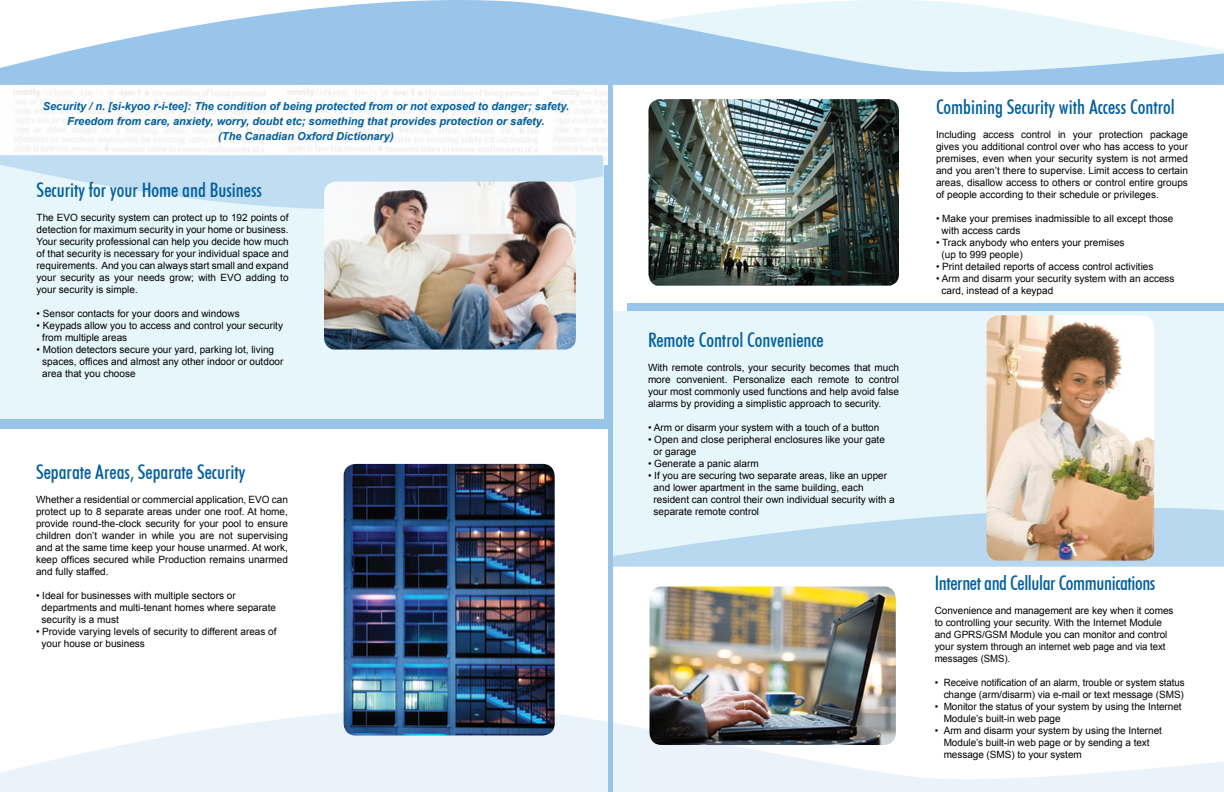
<style>
.page{position:relative;width:1224px;height:792px;background:#fff}
.page>*{position:absolute;margin:0;border:0;box-sizing:border-box;transform-origin:0 0}
.t1{font:500 condensed 20px "Futura BT";color:#005e9e}
.t2{font:500 condensed 20px "Futura BT";letter-spacing:-.02em;color:#005e9e}
.t3{font:italic 700 11px/15px "Arial";color:#005e9e;text-align:center}
.t4{font:10px/12px "Arial";color:#000}
</style>
<div class="page">
<img style="left:553px;top:85px;width:56px;height:77px">
<div style="left:628px;top:303px;width:596px;height:259px;background:#99c5ea"></div>
<div style="left:0;top:165px;width:612px;height:264px;background:#99c5ea"></div>
<div style="left:611px;top:312px;width:613px;height:255px;background:#e7f6fa"></div>
<div style="left:0;top:155px;width:603px;height:264px;background:#e7f6fa"></div>
<svg style="left:0;top:0;width:1224px;height:85px;fill:#99c5ea"></svg>
<hr style="left:609px;top:36px;width:4px;height:756px;background:#99c5ea">
<img style="left:648px;top:99px;width:251px;height:187px">
<svg style="left:613px;top:507px;width:611px;height:60px"></svg>
<svg style="left:0;top:155px;width:603px;height:54px"></svg>
<svg style="left:0;top:706px;width:1224px;height:86px;fill:#ebf3fa"></svg>
<img style="left:344px;top:464px;width:211px;height:272px">
<img style="left:987px;top:315px;width:167px;height:246px">
<img style="left:324px;top:182px;width:252px;height:168px">
<img style="left:650px;top:586px;width:246px;height:159px">
<p class="t3" style="left:43px;top:99px;width:528px">Security / n. [si-kyoo r-i-tee]: The condition of being protected from or not exposed to danger; safety.<br>Freedom from care, anxiety, worry, doubt etc; something that provides protection or safety.<br>(The Canadian Oxford Dictionary)</p>
<h1 class="t1" style="left:37px;top:177px;width:227px">Security for your Home and Business</h1>
<p class="t4" style="left:37px;top:211px;width:254px;text-align:justify">The EVO security system can protect up to 192 points of detection for maximum security in your home or business.<br>Your security professional can help you decide how much of that security is necessary for your individual space and requirements. And you can always start small and expand your security as your needs grow; with EVO adding to your security is simple.</p>
<p class="t4" style="left:37px;top:307px;width:205px">• Sensor contacts for your doors and windows</p>
<p class="t4" style="left:42px;top:319px;width:242px;text-indent:-6px">• Keypads allow you to access and control your security from multiple areas</p>
<p class="t4" style="left:42px;top:343px;width:243px;text-indent:-6px">• Motion detectors secure your yard, parking lot, living spaces, offices and almost any other indoor or outdoor area that you choose</p>
<h1 class="t1" style="left:36px;top:460px;width:211px">Separate Areas, Separate Security</h1>
<p class="t4" style="left:36px;top:494px;width:253px;text-align:justify">Whether a residential or commercial application, EVO can protect up to 8 separate areas under one roof. At home, provide round-the-clock security for your pool to ensure children don’t wander in while you are not supervising and at the same time keep your house unarmed. At work, keep offices secured while Production remains unarmed and fully staffed.</p>
<p class="t4" style="left:42px;top:590px;width:236px;text-indent:-6px">• Ideal for businesses with multiple sectors or departments and multi-tenant homes where separate security is a must</p>
<p class="t4" style="left:42px;top:626px;width:237px;text-indent:-6px">• Provide varying levels of security to different areas of your house or business</p>
<h1 class="t1" style="left:648px;top:328px;width:177px">Remote Control Convenience</h1>
<p class="t4" style="left:648px;top:362px;width:252px;text-align:justify">With remote controls, your security becomes that much more convenient. Personalize each remote to control your most commonly used functions and help avoid false alarms by providing a simplistic approach to security.</p>
<p class="t4" style="left:648px;top:422px;width:233px">• Arm or disarm your system with a touch of a button</p>
<p class="t4" style="left:654px;top:434px;width:233px;text-indent:-6px">• Open and close peripheral enclosures like your gate or garage</p>
<p class="t4" style="left:648px;top:458px;width:112px">• Generate a panic alarm</p>
<p class="t4" style="left:654px;top:470px;width:243px;text-indent:-6px">• If you are securing two separate areas, like an upper and lower apartment in the same building, each resident can control their own individual security with a separate remote control</p>
<h1 class="t1" style="left:936px;top:95px;width:240px">Combining Security with Access Control</h1>
<p class="t4" style="left:936px;top:129px;width:253px;text-align:justify">Including access control in your protection package gives you additional control over who has access to your premises, even when your security system is not armed and you aren’t there to supervise. Limit access to certain areas, disallow access to others or control entire groups of people according to their schedule or privileges.</p>
<p class="t4" style="left:942px;top:213px;width:233px;text-indent:-6px">• Make your premises inadmissible to all except those with access cards</p>
<p class="t4" style="left:942px;top:237px;width:185px;text-indent:-6px">• Track anybody who enters your premises (up to 999 people)</p>
<p class="t4" style="left:936px;top:261px;width:219px">• Print detailed reports of access control activities</p>
<p class="t4" style="left:942px;top:273px;width:235px;text-indent:-6px">• Arm and disarm your security system with an access card, instead of a keypad</p>
<h1 class="t2" style="left:935px;top:571px;width:222px">Internet and Cellular Communications</h1>
<p class="t4" style="left:935px;top:605px;width:240px">Convenience and management are key when it comes to controlling your security. With the Internet Module and GPRS/GSM Module you can monitor and control your system through an internet web page and via text messages (SMS).</p>
<p class="t4" style="left:935px;top:677px;width:251px;text-align:right">• Receive notification of an alarm, trouble or system status change (arm/disarm) via e-mail or text message (SMS)</p>
<p class="t4" style="left:944px;top:701px;width:239px;text-indent:-9px">• Monitor the status of your system by using the Internet<br>Module’s built-in web page</p>
<p class="t4" style="left:944px;top:725px;width:220px;text-indent:-9px">• Arm and disarm your system by using the Internet<br>Module’s built-in web page or by sending a text message (SMS) to your system</p>
</div>
